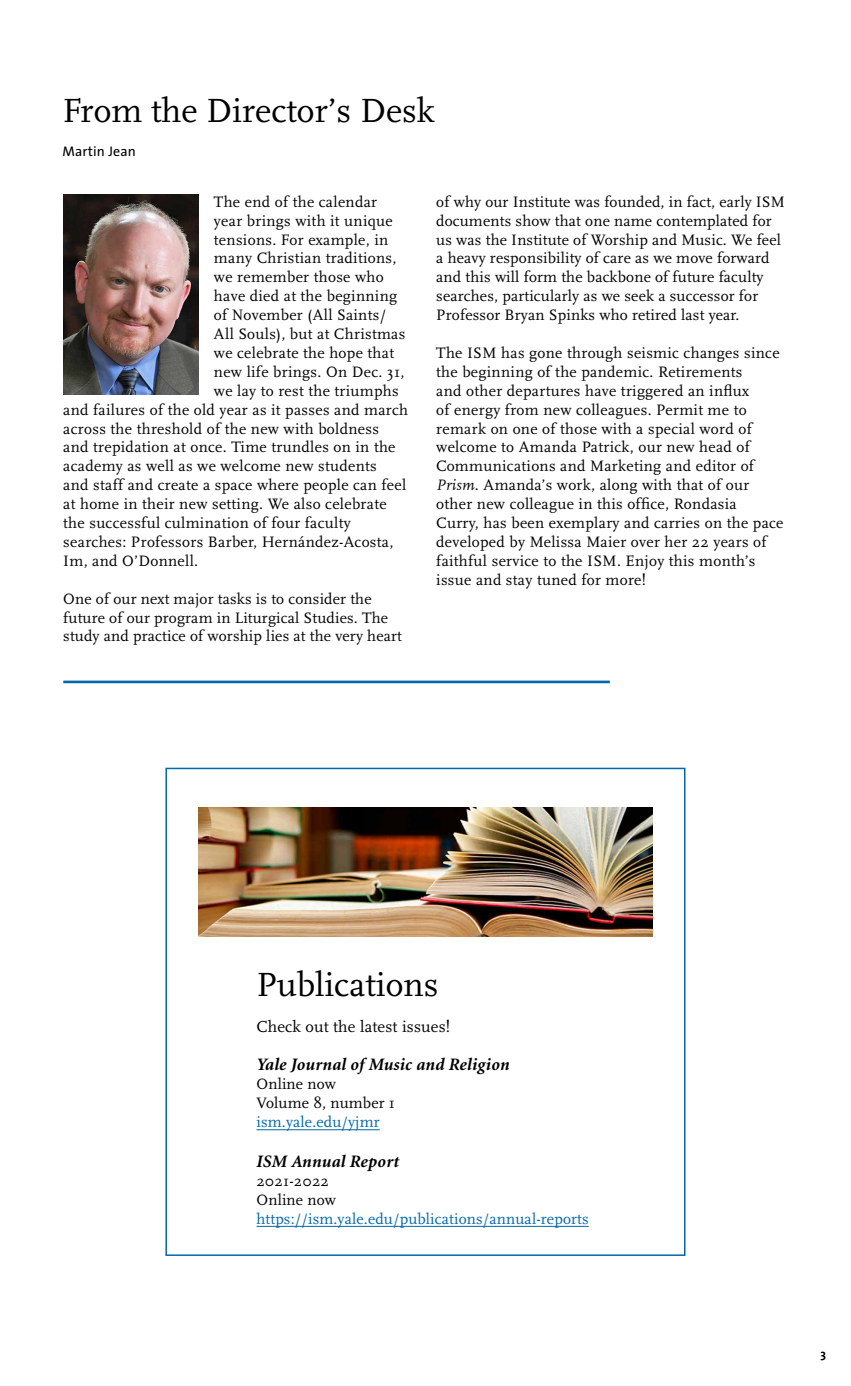
<style>
.page{position:relative;width:851px;height:1386px;background:#fff}
.page>*{position:absolute;margin:0;border:0;box-sizing:border-box;transform-origin:0 0}
.headline_20_pt{font:35px "Scala";color:#000}
.body_copy_first_para{font:italic 700 17.5px "Minion";letter-spacing:.01em;color:#000}
.headline_20_pt-2{font:16.62px "Scala";letter-spacing:.01em;color:#000}
.body_copy_first_para-2{font:15.75px/18.9px "Scala";letter-spacing:.02em;color:#000}
.body_copy_first_para-3{font:15.75px "Scala";letter-spacing:.01em;color:#0067ac}
.Byline{font:14px "The Sans";letter-spacing:.01em;color:#000}
.t1{font:700 12.25px "The Sans";color:#000}
.s1{font-style:italic}
</style>
<div class="page">
<img style="left:63px;top:194px;width:135px;height:200px">
<hr style="left:63px;top:681px;width:547px;height:2px;background:#0067ac">
<img style="left:199px;top:808px;width:453px;height:129px">
<div style="left:165px;top:768px;width:520px;height:488px;border:2px solid #0067ac"></div>
<hr style="left:256px;top:1129px;width:124px;height:1px;background:#0067ac">
<hr style="left:256px;top:1226px;width:332px;height:1px;background:#0067ac">
<p class="headline_20_pt" style="left:62px;top:91px;width:374px">From the Director’s Desk</p>
<p class="Byline" style="left:62px;top:140px;width:75px">Martin Jean</p>
<p class="body_copy_first_para-2" style="left:214px;top:192px;width:165px">The end of the calendar</p>
<p class="body_copy_first_para-2" style="left:214px;top:211px;width:180px">year brings with it unique</p>
<p class="body_copy_first_para-2" style="left:214px;top:230px;width:176px">tensions. For example, in</p>
<p class="body_copy_first_para-2" style="left:214px;top:249px;width:184px">many Christian traditions,</p>
<p class="body_copy_first_para-2" style="left:214px;top:268px;width:171px">we remember those who</p>
<p class="body_copy_first_para-2" style="left:214px;top:287px;width:185px">have died at the beginning</p>
<p class="body_copy_first_para-2" style="left:214px;top:306px;width:174px">of November (All Saints/</p>
<p class="body_copy_first_para-2" style="left:214px;top:325px;width:193px">All Souls), but at Christmas</p>
<p class="body_copy_first_para-2" style="left:214px;top:344px;width:182px">we celebrate the hope that</p>
<p class="body_copy_first_para-2" style="left:214px;top:363px;width:192px">new life brings. On Dec. 31,</p>
<p class="body_copy_first_para-2" style="left:214px;top:381px;width:186px">we lay to rest the triumphs</p>
<p class="body_copy_first_para-2" style="left:63px;top:400px;width:346px">and failures of the old year as it passes and march</p>
<p class="body_copy_first_para-2" style="left:63px;top:419px;width:317px">across the threshold of the new with boldness</p>
<p class="body_copy_first_para-2" style="left:63px;top:438px;width:334px">and trepidation at once. Time trundles on in the</p>
<p class="body_copy_first_para-2" style="left:63px;top:457px;width:315px">academy as well as we welcome new students</p>
<p class="body_copy_first_para-2" style="left:63px;top:476px;width:344px">and staff and create a space where people can feel</p>
<p class="body_copy_first_para-2" style="left:63px;top:495px;width:325px">at home in their new setting. We also celebrate</p>
<p class="body_copy_first_para-2" style="left:63px;top:514px;width:289px">the successful culmination of four faculty</p>
<p class="body_copy_first_para-2" style="left:63px;top:533px;width:331px">searches: Professors Barber, Hernández-Acosta,</p>
<p class="body_copy_first_para-2" style="left:63px;top:552px;width:136px">Im, and O’Donnell.</p>
<p class="body_copy_first_para-2" style="left:63px;top:589px;width:340px">One of our next major tasks is to consider the future of our program in Liturgical Studies. The study and practice of worship lies at the very heart</p>
<p class="body_copy_first_para-2" style="left:436px;top:192px;width:350px">of why our Institute was founded, in fact, early ISM documents show that one name contemplated for us was the Institute of Worship and Music. We feel a heavy responsibility of care as we move forward and this will form the backbone of future faculty searches, particularly as we seek a successor for Professor Bryan Spinks who retired last year.</p>
<p class="body_copy_first_para-2" style="left:436px;top:344px;width:349px">The ISM has gone through seismic changes since the beginning of the pandemic. Retirements<br>and other departures have triggered an influx<br>of energy from new colleagues. Permit me to remark on one of those with a special word of welcome to Amanda Patrick, our new head of Communications and Marketing and editor of <span class="s1">Prism</span>. Amanda’s work, along with that of our other new colleague in this office, Rondasia<br>Curry, has been exemplary and carries on the pace developed by Melissa Maier over her 22 years of faithful service to the ISM. Enjoy this month’s issue and stay tuned for more!</p>
<p class="headline_20_pt" style="left:256px;top:965px;width:183px">Publications</p>
<p class="headline_20_pt-2" style="left:256px;top:1018px;width:195px">Check out the latest issues!</p>
<p class="body_copy_first_para" style="left:256px;top:1056px;width:255px">Yale Journal of Music and Religion</p>
<p class="body_copy_first_para-2" style="left:256px;top:1075px;width:81px">Online now</p>
<p class="body_copy_first_para-2" style="left:256px;top:1094px;width:140px">Volume 8, number 1</p>
<p class="body_copy_first_para-3" style="left:256px;top:1113px;width:125px">ism.yale.edu/yjmr</p>
<p class="body_copy_first_para" style="left:256px;top:1153px;width:144px">ISM Annual Report</p>
<p class="body_copy_first_para-2" style="left:256px;top:1172px;width:74px">2021-2022</p>
<p class="body_copy_first_para-2" style="left:256px;top:1190px;width:81px">Online now</p>
<p class="body_copy_first_para-3" style="left:256px;top:1210px;width:334px">https://ism.yale.edu/publications/annual-reports</p>
<p class="t1" style="left:820px;top:1344px;width:7px">3</p>
</div>
